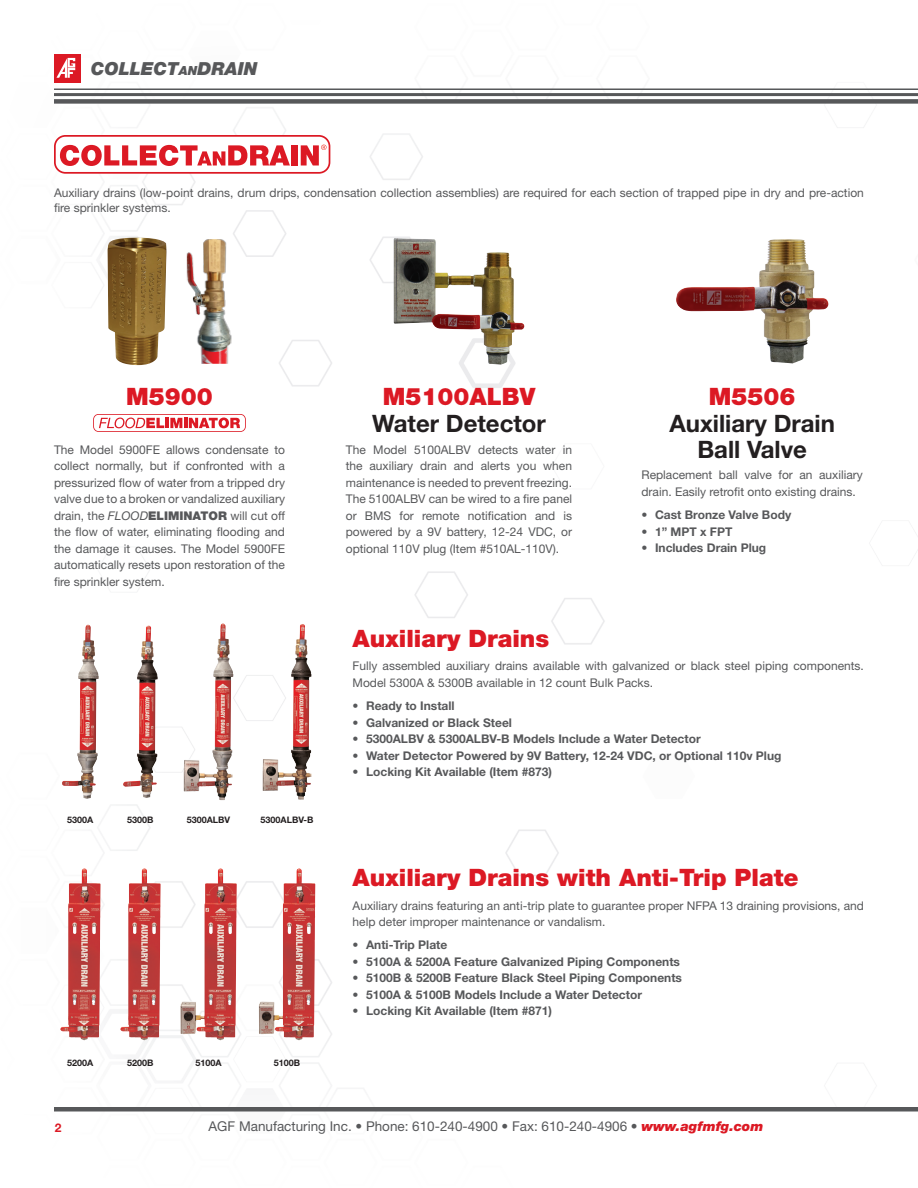
<style>
.page{position:relative;width:918px;height:1188px;background:#fff}
.page>*{position:absolute;margin:0;border:0;box-sizing:border-box;transform-origin:0 0}
.t1{font:900 24px "Helvetica Neue LT Std";color:#dc1924}
.t2{font:700 24px "Helvetica Neue LT Std";color:#231f20}
.t3{font:italic 900 18px "Helvetica Neue LT Std";color:#57585a}
.t4{font:13.5px "Helvetica Neue LT Std";color:#57585a}
.t5{font:12px/16.5px "Helvetica Neue LT Std";color:#57585a}
.t6{font:700 12px "Helvetica Neue LT Std";color:#57585a}
.t7{font:700 12px "Helvetica Neue LT Std";color:#dc1924}
.t8{font:700 9px "Helvetica Neue LT Std";color:#231f20}
.s1{font-size:12.6px}
.s2{font-style:italic}
.s3{font-weight:900}
.s4{font-weight:900;font-style:italic;color:#dc1924}
</style>
<div class="page">
<img style="left:54px;top:54px;width:864px;height:1025px">
<hr style="left:54px;top:88px;width:864px;height:2px;background:#57585a">
<hr style="left:54px;top:93px;width:864px;height:3px;background:#57585a">
<div style="left:54px;top:99px;width:864px;height:5px;background:#57585a"></div>
<div style="left:54px;top:1107px;width:864px;height:5px;background:#57585a"></div>
<div style="left:54px;top:54px;width:26px;height:28px;background:#dc1924"></div>
<svg style="left:56px;top:58px;width:19px;height:20px"></svg>
<img style="left:394px;top:238px;width:130px;height:127px">
<img style="left:676px;top:239px;width:152px;height:124px">
<svg style="left:93px;top:414px;width:153px;height:18px"></svg>
<img style="left:123px;top:628px;width:27px;height:170px">
<img style="left:62px;top:628px;width:25px;height:171px">
<img style="left:212px;top:624px;width:10px;height:137px">
<img style="left:291px;top:624px;width:11px;height:142px">
<img style="left:180px;top:868px;width:55px;height:172px">
<img style="left:259px;top:868px;width:55px;height:172px">
<img style="left:60px;top:868px;width:41px;height:172px">
<img style="left:120px;top:868px;width:41px;height:172px">
<img style="left:108px;top:238px;width:59px;height:127px">
<img style="left:187px;top:239px;width:44px;height:125px">
<div style="left:55px;top:136px;width:275px;height:37px;background:#fff;border-radius:11px"></div>
<div style="left:54px;top:135px;width:276px;height:39px;border:2px solid #dc1924;border-radius:11px"></div>
<svg style="left:60px;top:145px;width:230px;height:21px"></svg>
<div style="left:291px;top:145px;width:7px;height:21px;background:#dc1924"></div>
<svg style="left:301px;top:145px;width:26px;height:21px"></svg>
<h2 class="t3" style="left:91px;top:57px;width:168px">COLLECT<span class="s1">an</span>DRAIN</h2>
<p class="t5" style="left:54px;top:185px;width:811px;line-height:15px">Auxiliary drains (low-point drains, drum drips, condensation collection assemblies) are required for each section of trapped pipe in dry and pre-action fire sprinkler systems.</p>
<p class="t1" style="left:126px;top:382px;width:88px">M5900</p>
<p class="t1" style="left:383px;top:382px;width:154px">M5100ALBV</p>
<p class="t1" style="left:709px;top:382px;width:88px">M5506</p>
<p class="t2" style="left:372px;top:408px;width:175px">Water Detector</p>
<p class="t2" style="left:669px;top:408px;width:167px">Auxiliary Drain</p>
<p class="t2" style="left:697px;top:435px;width:111px">Ball Valve</p>
<p class="t5" style="left:642px;top:467px;width:223px">Replacement ball valve for an auxiliary drain. Easily retrofit onto existing drains.</p>
<p class="t6" style="left:642px;top:507px;width:151px">• Cast Bronze Valve Body</p>
<p class="t6" style="left:642px;top:524px;width:92px">• 1” MPT x FPT</p>
<p class="t6" style="left:642px;top:540px;width:126px">• Includes Drain Plug</p>
<p class="t5" style="left:54px;top:441px;width:233px;text-align:justify">The Model 5900FE allows condensate to collect normally, but if confronted with a pressurized flow of water from a tripped dry valve due to a broken or vandalized auxiliary drain, the <span class="s2">FLOOD</span><span class="s3">ELIMINATOR</span> will cut off the flow of water, eliminating flooding and the damage it causes. The Model 5900FE automatically resets upon restoration of the fire sprinkler system.</p>
<p class="t5" style="left:346px;top:441px;width:228px;text-align:justify">The Model 5100ALBV detects water in the auxiliary drain and alerts you when maintenance is needed to prevent freezing.<br>The 5100ALBV can be wired to a fire panel or BMS for remote notification and is powered by a 9V battery, 12-24 VDC, or optional 110V plug (Item #510AL-110V).</p>
<p class="t8" style="left:67px;top:815px;width:28px">5300A</p>
<p class="t8" style="left:127px;top:815px;width:28px">5300B</p>
<p class="t8" style="left:187px;top:815px;width:45px">5300ALBV</p>
<p class="t8" style="left:261px;top:815px;width:55px">5300ALBV-B</p>
<p class="t8" style="left:67px;top:1057px;width:28px">5200A</p>
<p class="t8" style="left:127px;top:1057px;width:28px">5200B</p>
<p class="t8" style="left:195px;top:1057px;width:28px">5100A</p>
<p class="t8" style="left:274px;top:1057px;width:28px">5100B</p>
<p class="t1" style="left:353px;top:624px;width:198px">Auxiliary Drains</p>
<p class="t5" style="left:353px;top:658px;width:513px">Fully assembled auxiliary drains available with galvanized or black steel piping components.<br>Model 5300A &amp; 5300B available in 12 count Bulk Packs.</p>
<p class="t6" style="left:353px;top:698px;width:104px">• Ready to Install</p>
<p class="t6" style="left:353px;top:715px;width:161px">• Galvanized or Black Steel</p>
<p class="t6" style="left:353px;top:731px;width:350px">• 5300ALBV &amp; 5300ALBV-B Models Include a Water Detector</p>
<p class="t6" style="left:353px;top:748px;width:430px">• Water Detector Powered by 9V Battery, 12-24 VDC, or Optional 110v Plug</p>
<p class="t6" style="left:353px;top:764px;width:201px">• Locking Kit Available (Item #873)</p>
<p class="t1" style="left:353px;top:864px;width:448px">Auxiliary Drains with Anti-Trip Plate</p>
<p class="t5" style="left:353px;top:897px;width:513px">Auxiliary drains featuring an anti-trip plate to guarantee proper NFPA 13 draining provisions, and help deter improper maintenance or vandalism.</p>
<p class="t6" style="left:353px;top:938px;width:96px">• Anti-Trip Plate</p>
<p class="t6" style="left:353px;top:954px;width:329px">• 5100A &amp; 5200A Feature Galvanized Piping Components</p>
<p class="t6" style="left:353px;top:971px;width:331px">• 5100B &amp; 5200B Feature Black Steel Piping Components</p>
<p class="t6" style="left:353px;top:987px;width:291px">• 5100A &amp; 5100B Models Include a Water Detector</p>
<p class="t6" style="left:353px;top:1004px;width:201px">• Locking Kit Available (Item #871)</p>
<p class="t7" style="left:55px;top:1121px;width:8px">2</p>
<p class="t4" style="left:209px;top:1118px;width:556px">AGF Manufacturing Inc. • Phone: 610-240-4900 • Fax: 610-240-4906 • <span class="s4">www.agfmfg.com</span></p>
</div>
